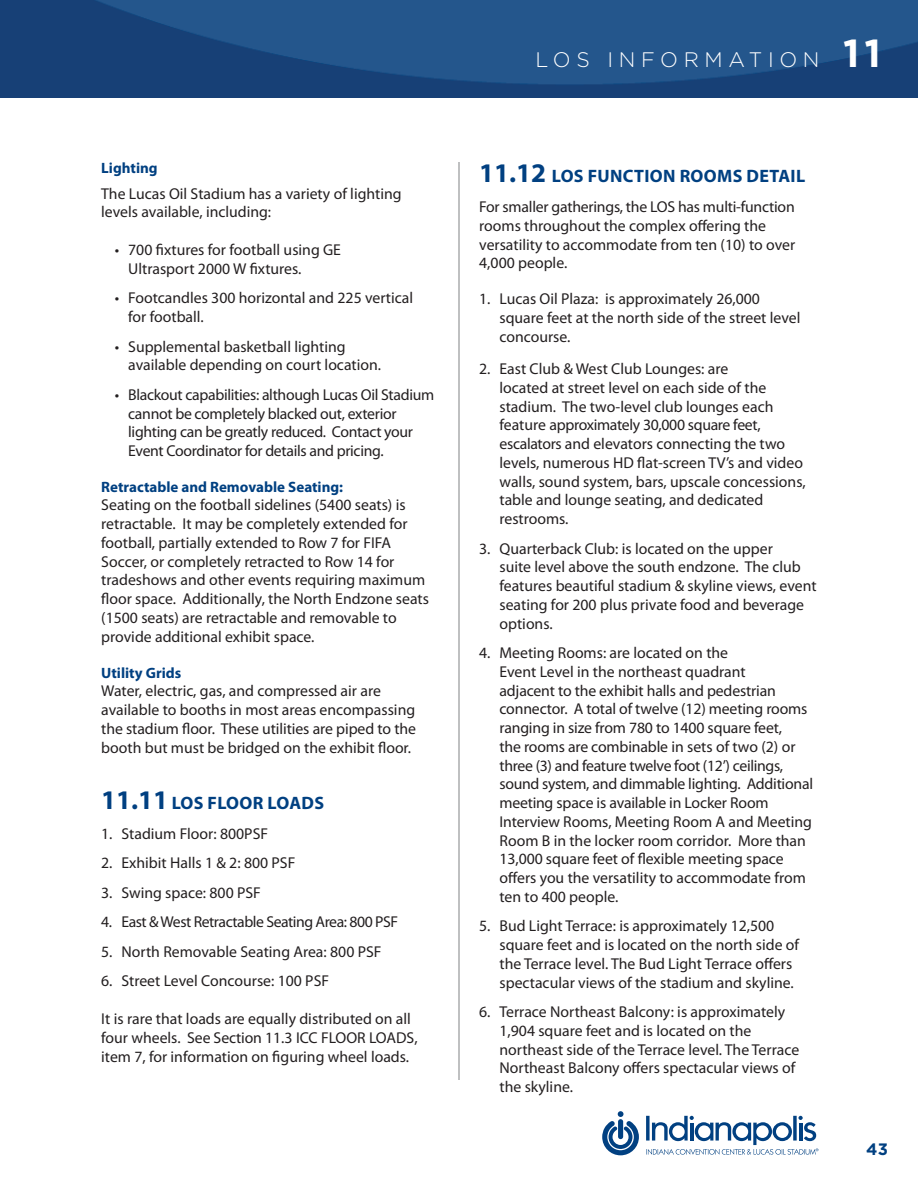
<style>
.page{position:relative;width:918px;height:1188px;background:#fff}
.page>*{position:absolute;margin:0;border:0;box-sizing:border-box;transform-origin:0 0}
.t1{font:300 21px "Gotham";letter-spacing:.27em;color:#fff}
.t2{font:700 18px "Myriad Pro";letter-spacing:.02em;color:#014081}
.t3{font:700 16.5px "Gotham";color:#014081}
.t4{font:15.75px/18.8px "Myriad Pro";color:#231f20}
.t5{font:15.75px/18.8px "Myriad Pro";letter-spacing:-.02em;color:#231f20}
.t6{font:15.75px "Myriad Pro";letter-spacing:-.03em;color:#231f20}
.t7{font:700 15px "Myriad Pro";color:#014081}
.s1{font-size:27px}
.s2{font-weight:700;font-size:39px}
</style>
<div class="page">
<svg style="left:602px;top:1111px;width:37px;height:44px"></svg>
<svg style="left:646px;top:1116px;width:172px;height:39px"></svg>
<img style="left:14px;top:0;width:904px;height:97px">
<hr style="left:459px;top:162px;width:1px;height:918px;background:#808285">
<img style="left:0;top:0;width:14px;height:97px">
<p class="t7" style="left:101px;top:158px;width:58px">Lighting</p>
<p class="t4" style="left:101px;top:184px;width:302px">The Lucas Oil Stadium has a variety of lighting levels available, including:</p>
<p class="t4" style="left:128px;top:240px;width:214px;text-indent:-13px">• 700 fixtures for football using GE<br>Ultrasport 2000 W fixtures.</p>
<p class="t4" style="left:128px;top:288px;width:286px;text-indent:-13px">• Footcandles 300 horizontal and 225 vertical for football.</p>
<p class="t4" style="left:128px;top:337px;width:254px;text-indent:-13px">• Supplemental basketball lighting available depending on court location.</p>
<p class="t5" style="left:128px;top:385px;width:307px;text-indent:-13px">• Blackout capabilities: although Lucas Oil Stadium cannot be completely blacked out, exterior lighting can be greatly reduced. Contact your Event Coordinator for details and pricing.</p>
<p class="t7" style="left:101px;top:477px;width:243px">Retractable and Removable Seating:</p>
<p class="t4" style="left:101px;top:496px;width:329px">Seating on the football sidelines (5400 seats) is retractable. It may be completely extended for football, partially extended to Row 7 for FIFA Soccer, or completely retracted to Row 14 for tradeshows and other events requiring maximum floor space. Additionally, the North Endzone seats (1500 seats) are retractable and removable to provide additional exhibit space.</p>
<p class="t7" style="left:101px;top:663px;width:82px">Utility Grids</p>
<p class="t4" style="left:101px;top:682px;width:316px">Water, electric, gas, and compressed air are available to booths in most areas encompassing the stadium floor. These utilities are piped to the booth but must be bridged on the exhibit floor.</p>
<p class="t2" style="left:101px;top:791px;width:224px"><span class="s1">11.11</span> LOS FLOOR LOADS</p>
<p class="t4" style="left:101px;top:824px;width:168px">1. Stadium Floor: 800PSF</p>
<p class="t4" style="left:101px;top:853px;width:196px">2. Exhibit Halls 1 &amp; 2: 800 PSF</p>
<p class="t4" style="left:101px;top:883px;width:161px">3. Swing space: 800 PSF</p>
<p class="t6" style="left:101px;top:912px;width:298px">4. East &amp; West Retractable Seating Area: 800 PSF</p>
<p class="t4" style="left:101px;top:942px;width:282px">5. North Removable Seating Area: 800 PSF</p>
<p class="t4" style="left:101px;top:971px;width:229px">6. Street Level Concourse: 100 PSF</p>
<p class="t4" style="left:101px;top:1009px;width:318px">It is rare that loads are equally distributed on all four wheels. See Section 11.3 ICC FLOOR LOADS, item 7, for information on figuring wheel loads.</p>
<h1 class="t1" style="left:535px;top:47px;width:347px">LOS INFORMATION <span class="s2">11</span></h1>
<p class="t2" style="left:479px;top:164px;width:327px"><span class="s1">11.12</span> LOS FUNCTION ROOMS DETAIL</p>
<p class="t4" style="left:479px;top:197px;width:317px">For smaller gatherings, the LOS has multi-function rooms throughout the complex offering the versatility to accommodate from ten (10) to over 4,000 people.</p>
<p class="t4" style="left:500px;top:290px;width:303px;text-indent:-20px">1. Lucas Oil Plaza: is approximately 26,000 square feet at the north side of the street level concourse.</p>
<p class="t4" style="left:500px;top:359px;width:308px;text-indent:-20px">2. East Club &amp; West Club Lounges: are<br>located at street level on each side of the stadium. The two-level club lounges each feature approximately 30,000 square feet, escalators and elevators connecting the two levels, numerous HD flat-screen TV’s and video walls, sound system, bars, upscale concessions, table and lounge seating, and dedicated restrooms.</p>
<p class="t4" style="left:500px;top:539px;width:319px;text-indent:-20px">3. Quarterback Club: is located on the upper<br>suite level above the south endzone. The club features beautiful stadium &amp; skyline views, event seating for 200 plus private food and beverage options.</p>
<p class="t4" style="left:500px;top:643px;width:315px;text-indent:-20px">4. Meeting Rooms: are located on the<br>Event Level in the northeast quadrant<br>adjacent to the exhibit halls and pedestrian connector. A total of twelve (12) meeting rooms ranging in size from 780 to 1400 square feet,<br>the rooms are combinable in sets of two (2) or three (3) and feature twelve foot (12’) ceilings, sound system, and dimmable lighting. Additional meeting space is available in Locker Room Interview Rooms, Meeting Room A and Meeting Room B in the locker room corridor. More than 13,000 square feet of flexible meeting space offers you the versatility to accommodate from ten to 400 people.</p>
<p class="t4" style="left:500px;top:917px;width:301px;text-indent:-20px">5. Bud Light Terrace: is approximately 12,500 square feet and is located on the north side of the Terrace level. The Bud Light Terrace offers spectacular views of the stadium and skyline.</p>
<p class="t4" style="left:500px;top:1002px;width:301px;text-indent:-20px">6. Terrace Northeast Balcony: is approximately 1,904 square feet and is located on the northeast side of the Terrace level. The Terrace Northeast Balcony offers spectacular views of the skyline.</p>
<p class="t3" style="left:866px;top:1138px;width:23px">43</p>
</div>
